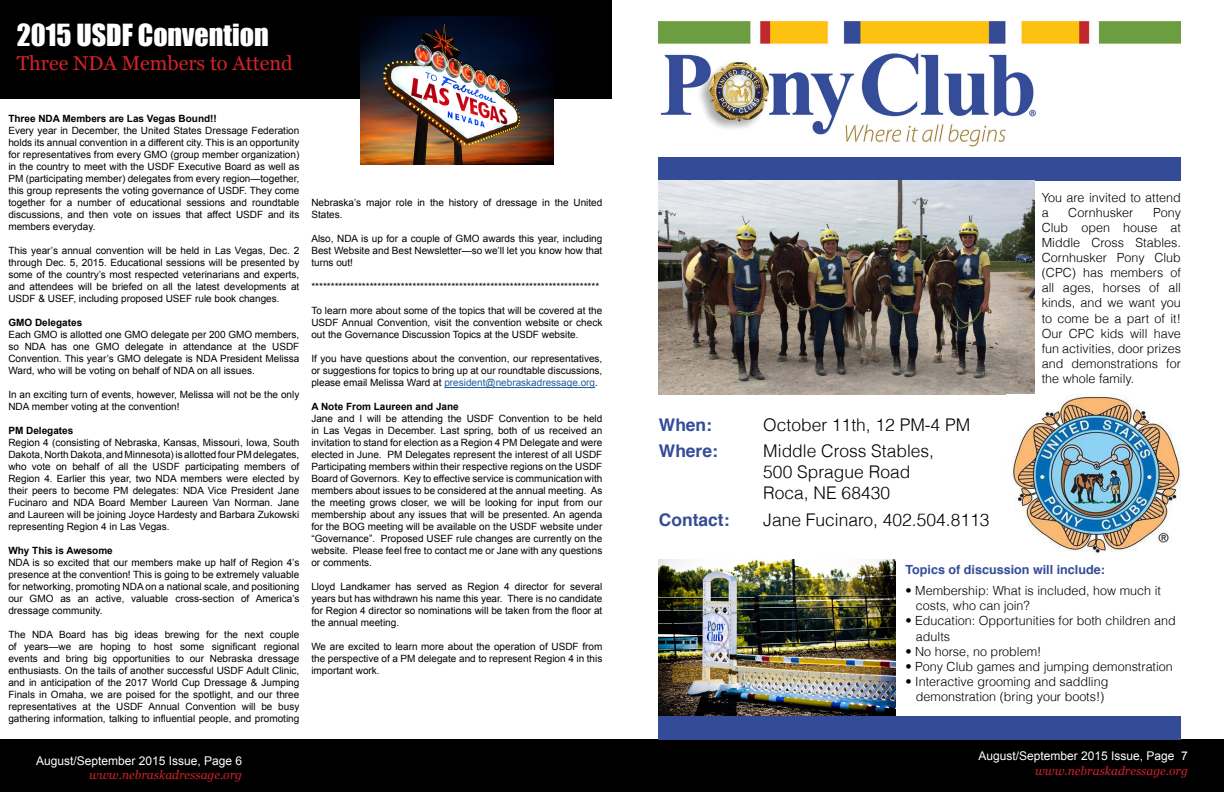
<style>
.page{position:relative;width:1224px;height:792px;background:#fff}
.page>*{position:absolute;margin:0;border:0;box-sizing:border-box;transform-origin:0 0}
.t1{font:28px "Impact";color:#fff}
.t2{font:20px "Georgia";color:#d2232a}
.t3{font:300 17.4px/20.9px "Helvetica";color:#000}
.t4{font:700 17.4px "Helvetica";color:#344c98}
.t5{font:300 12.6px/15.1px "Helvetica";color:#000}
.t6{font:700 12.6px "Helvetica";color:#344c98}
.t7{font:12px "Arial";color:#fff}
.t8{font:italic 12px "Georgia";color:#d2232a}
.t9{font:10px/12px "Arial";color:#000;text-align:justify}
.t10{font:700 10px "Arial";color:#000}
.s1{color:#215e9e}
</style>
<div class="page">
<div style="left:0;top:740px;width:612px;height:52px;background:#000"></div>
<div style="left:612px;top:740px;width:612px;height:52px;background:#000"></div>
<div style="left:0;top:0;width:612px;height:98px;background:#000"></div>
<hr style="left:444px;top:387px;width:151px;height:1px;background:#215e9e">
<img style="left:360px;top:16px;width:193px;height:149px">
<img style="left:659px;top:21px;width:522px;height:126px">
<div style="left:659px;top:158px;width:522px;height:23px;background:#344c98"></div>
<img style="left:659px;top:181px;width:376px;height:214px">
<img style="left:659px;top:559px;width:236px;height:158px">
<img style="left:1013px;top:396px;width:168px;height:157px">
<div style="left:659px;top:717px;width:522px;height:23px;background:#344c98"></div>
<h1 class="t1" style="left:17px;top:14px;width:253px">2015 USDF Convention</h1>
<h2 class="t2" style="left:17px;top:51px;width:277px">Three NDA Members to Attend</h2>
<p class="t10" style="left:8px;top:112px;width:210px">Three NDA Members are Las Vegas Bound!!</p>
<p class="t9" style="left:8px;top:125px;width:293px">Every year in December, the United States Dressage Federation holds its annual convention in a different city. This is an opportunity for representatives from every GMO (group member organization) in the country to meet with the USDF Executive Board as well as PM (participating member) delegates from every region—together, this group represents the voting governance of USDF. They come together for a number of educational sessions and roundtable discussions, and then vote on issues that affect USDF and its members everyday.</p>
<p class="t9" style="left:8px;top:245px;width:292px">This year’s annual convention will be held in Las Vegas, Dec. 2 through Dec. 5, 2015. Educational sessions will be presented by some of the country’s most respected veterinarians and experts, and attendees will be briefed on all the latest developments at USDF &amp; USEF, including proposed USEF rule book changes.</p>
<p class="t10" style="left:8px;top:316px;width:75px">GMO Delegates</p>
<p class="t9" style="left:8px;top:329px;width:293px">Each GMO is allotted one GMO delegate per 200 GMO members, so NDA has one GMO delegate in attendance at the USDF Convention. This year’s GMO delegate is NDA President Melissa Ward, who will be voting on behalf of NDA on all issues.</p>
<p class="t9" style="left:8px;top:389px;width:293px">In an exciting turn of events, however, Melissa will not be the only<br>NDA member voting at the convention!</p>
<p class="t10" style="left:8px;top:424px;width:67px">PM Delegates</p>
<p class="t9" style="left:8px;top:437px;width:293px">Region 4 (consisting of Nebraska, Kansas, Missouri, Iowa, South Dakota, North Dakota, and Minnesota) is allotted four PM delegates, who vote on behalf of all the USDF participating members of Region 4. Earlier this year, two NDA members were elected by their peers to become PM delegates: NDA Vice President Jane Fucinaro and NDA Board Member Laureen Van Norman. Jane and Laureen will be joining Joyce Hardesty and Barbara Zukowski representing Region 4 in Las Vegas.</p>
<p class="t10" style="left:8px;top:544px;width:106px">Why This is Awesome</p>
<p class="t9" style="left:8px;top:557px;width:292px">NDA is so excited that our members make up half of Region 4’s presence at the convention! This is going to be extremely valuable for networking, promoting NDA on a national scale, and positioning our GMO as an active, valuable cross-section of America’s dressage community.</p>
<p class="t9" style="left:8px;top:629px;width:292px">The NDA Board has big ideas brewing for the next couple of years—we are hoping to host some significant regional events and bring big opportunities to our Nebraska dressage enthusiasts. On the tails of another successful USDF Adult Clinic, and in anticipation of the 2017 World Cup Dressage &amp; Jumping Finals in Omaha, we are poised for the spotlight, and our three representatives at the USDF Annual Convention will be busy gathering information, talking to influential people, and promoting</p>
<p class="t9" style="left:311px;top:197px;width:292px">Nebraska’s major role in the history of dressage in the United<br>States.</p>
<p class="t9" style="left:311px;top:233px;width:292px">Also, NDA is up for a couple of GMO awards this year, including Best Website and Best Newsletter—so we’ll let you know how that turns out!</p>
<p class="t9" style="left:311px;top:281px;width:289px">**************************************************************************</p>
<p class="t9" style="left:311px;top:305px;width:292px">To learn more about some of the topics that will be covered at the USDF Annual Convention, visit the convention website or check out the Governance Discussion Topics at the USDF website.</p>
<p class="t9" style="left:311px;top:353px;width:293px">If you have questions about the convention, our representatives, or suggestions for topics to bring up at our roundtable discussions, please email Melissa Ward at <span class="s1">president@nebraskadressage.org</span>.</p>
<p class="t10" style="left:311px;top:400px;width:149px">A Note From Laureen and Jane</p>
<p class="t9" style="left:311px;top:413px;width:293px">Jane and I will be attending the USDF Convention to be held in Las Vegas in December. Last spring, both of us received an invitation to stand for election as a Region 4 PM Delegate and were elected in June. PM Delegates represent the interest of all USDF Participating members within their respective regions on the USDF Board of Governors. Key to effective service is communication with members about issues to be considered at the annual meeting. As the meeting grows closer, we will be looking for input from our membership about any issues that will be presented. An agenda for the BOG meeting will be available on the USDF website under “Governance”. Proposed USEF rule changes are currently on the website. Please feel free to contact me or Jane with any questions or comments.</p>
<p class="t9" style="left:311px;top:581px;width:292px">Lloyd Landkamer has served as Region 4 director for several years but has withdrawn his name this year. There is no candidate for Region 4 director so nominations will be taken from the floor at the annual meeting.</p>
<p class="t9" style="left:311px;top:641px;width:292px">We are excited to learn more about the operation of USDF from the perspective of a PM delegate and to represent Region 4 in this important work.</p>
<p class="t7" style="left:36px;top:753px;width:208px">August/September 2015 Issue, Page 6</p>
<p class="t8" style="left:89px;top:767px;width:154px">www.nebraskadressage.org</p>
<p class="t5" style="left:1042px;top:189px;width:141px">You are invited to attend a</p>
<p class="t5" style="left:1068px;top:204px;width:67px">Cornhusker</p>
<p class="t5" style="left:1042px;top:204px;width:141px;text-align:justify;text-indent:111px">Pony Club open house at Middle Cross Stables.<br>Cornhusker Pony Club (CPC) has members of all ages, horses of all kinds, and we want you to come be a part of it!<br>Our CPC kids will have fun activities, door prizes and demonstrations for the whole family.</p>
<h3 class="t4" style="left:659px;top:410px;width:55px">When:</h3>
<h3 class="t3" style="left:763px;top:413px;width:208px">October 11th, 12 PM-4 PM</h3>
<h3 class="t4" style="left:659px;top:437px;width:60px">Where:</h3>
<h3 class="t3" style="left:763px;top:440px;width:172px">Middle Cross Stables,<br>500 Sprague Road<br>Roca, NE 68430</h3>
<h3 class="t4" style="left:659px;top:506px;width:72px">Contact:</h3>
<h3 class="t3" style="left:763px;top:509px;width:228px">Jane Fucinaro, 402.504.8113</h3>
<p class="t6" style="left:905px;top:560px;width:201px">Topics of discussion will include:</p>
<p class="t5" style="left:916px;top:583px;width:247px;text-indent:-10px">• Membership: What is included, how much it costs, who can join?</p>
<p class="t5" style="left:916px;top:613px;width:261px;text-indent:-10px">• Education: Opportunities for both children and adults</p>
<p class="t5" style="left:905px;top:643px;width:137px">• No horse, no problem!</p>
<p class="t5" style="left:905px;top:658px;width:269px">• Pony Club games and jumping demonstration</p>
<p class="t5" style="left:905px;top:673px;width:205px;text-align:center">• Interactive grooming and saddling demonstration (bring your boots!)</p>
<p class="t7" style="left:979px;top:748px;width:211px">August/September 2015 Issue, Page 7</p>
<p class="t8" style="left:1035px;top:763px;width:154px">www.nebraskadressage.org</p>
</div>
